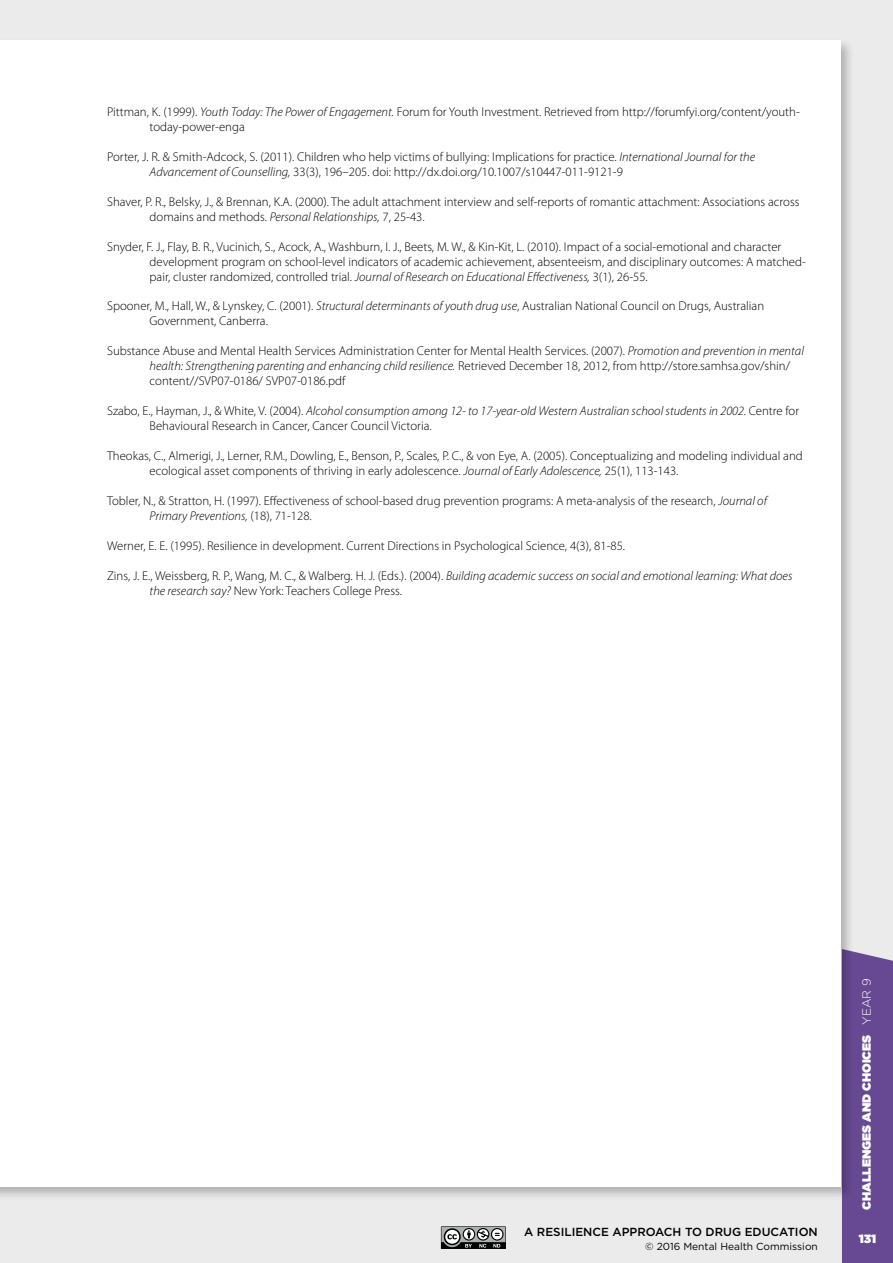
<style>
.page{position:relative;width:893px;height:1263px;background:#ebebec}
.page>*{position:absolute;margin:0;border:0;box-sizing:border-box;transform-origin:0 0}
.t1{font:300 12.75px/15px "Myriad Pro";color:#000}
.t2{font:900 12px "Gotham";color:#fff}
.t3{font:500 11.7px "Gotham";color:#000}
.t4{font:10.2px "Gotham";color:#000}
.s1{font-style:italic}
.s2{font-weight:300}
</style>
<div class="page">
<div style="left:842px;top:951px;width:51px;height:312px;background:#674993"></div>
<div style="left:0;top:38px;width:854px;height:1163px;background:#000;opacity:.25"></div>
<div style="left:0;top:40px;width:840px;height:1146px;background:#fff"></div>
<svg style="left:441px;top:1226px;width:65px;height:23px"></svg>
<p class="t1" style="left:150px;top:104px;width:652px;text-indent:-43px">Pittman, K. (1999). <span class="s1">Youth Today: The Power of Engagement.</span> Forum for Youth Investment. Retrieved from http://forumfyi.org/content/youth&shy;today-power-enga</p>
<p class="t1" style="left:150px;top:149px;width:607px;text-indent:-43px">Porter, J. R. &amp; Smith-Adcock, S. (2011). Children who help victims of bullying: Implications for practice. <span class="s1">International Journal for the<br>Advancement of Counselling,</span> 33(3), 196–205. doi: http://dx.doi.org/10.1007/s10447-011-9121-9</p>
<p class="t1" style="left:150px;top:194px;width:651px;text-indent:-43px">Shaver, P. R., Belsky, J., &amp; Brennan, K.A. (2000). The adult attachment interview and self-reports of romantic attachment: Associations across domains and methods. <span class="s1">Personal Relationships,</span> 7, 25-43.</p>
<p class="t1" style="left:150px;top:239px;width:658px;text-indent:-43px">Snyder, F. J., Flay, B. R., Vucinich, S., Acock, A., Washburn, I. J., Beets, M. W., &amp; Kin-Kit, L. (2010). Impact of a social-emotional and character development program on school-level indicators of academic achievement, absenteeism, and disciplinary outcomes: A matched&shy;pair, cluster randomized, controlled trial. <span class="s1">Journal of Research on Educational Effectiveness,</span> 3(1), 26-55.</p>
<p class="t1" style="left:150px;top:299px;width:616px;text-indent:-43px">Spooner, M., Hall, W., &amp; Lynskey, C. (2001). <span class="s1">Structural determinants of youth drug use</span>, Australian N ational Council on Drugs, Australian<br>Government, Canberra.</p>
<p class="t1" style="left:150px;top:343px;width:656px;text-indent:-43px">Substance Abuse and Mental Health Services Administration Center for Mental Health Services. (2007). <span class="s1">Promotion and prevention in mental health: Strengthening parenting and enhancing child resilience.</span> Retrieved December 18, 2012, from http://store.samhsa.gov/shin/ content//SVP07-0186/ SVP07-0186.pdf</p>
<p class="t1" style="left:150px;top:403px;width:651px;text-indent:-43px">Szabo, E., Hayman, J., &amp; White, V. (2004). <span class="s1">Alcohol consumption among 12- to 17-year-old Western Australian school students in 2002.</span> Centre for<br>Behavioural Research in Cancer, Cancer Council Victoria.</p>
<p class="t1" style="left:150px;top:448px;width:655px;text-indent:-43px">Theokas, C., Almerigi, J., Lerner, R.M., Dowling, E., Benson, P., Scales, P. C., &amp; von Eye, A. (2005). Conceptualizing and modeling individual and ecological asset components of thriving in early adolescence. <span class="s1">Journal of Early Adolescence,</span> 25(1), 113-143.</p>
<p class="t1" style="left:150px;top:493px;width:619px;text-indent:-43px">Tobler, N ., &amp; Stratton, H. (1997). Effectiveness of school-based drug prevention programs: A meta-analysis of the research, <span class="s1">Journal of<br>Primary Preventions,</span> (18), 71-128.</p>
<p class="t1" style="left:107px;top:538px;width:519px">Werner, E. E. (1995). Resilience in development. Current Directions in Psychological Science, 4(3), 81-85.</p>
<p class="t1" style="left:150px;top:568px;width:644px;text-indent:-43px">Zins, J. E., Weissberg, R. P., Wang, M. C., &amp; Walberg. H. J. (Eds.). (2004). <span class="s1">Building academic success on social and emotional learning: What does the research say?</span> N ew York: Teachers College Press.</p>
<p class="t3" style="left:524px;top:1224px;width:22px">A RES</p>
<p class="t3" style="left:561px;top:1224px;width:87px">ILIENCE APPROACH</p>
<p class="t3" style="left:685px;top:1224px;width:87px">TO DRUG EDUCA</p>
<p class="t3" style="left:787px;top:1224px;width:32px">TION</p>
<p class="t4" style="left:645px;top:1240px;width:174px">© 2016 Mental Health Commission</p>
<p class="t2" style="left:858px;top:1209px;width:232px;rotate:-90deg">Challenges and Choices <span class="s2">YEAR 9</span></p>
<p class="t2" style="left:859px;top:1230px;width:19px">131</p>
</div>
